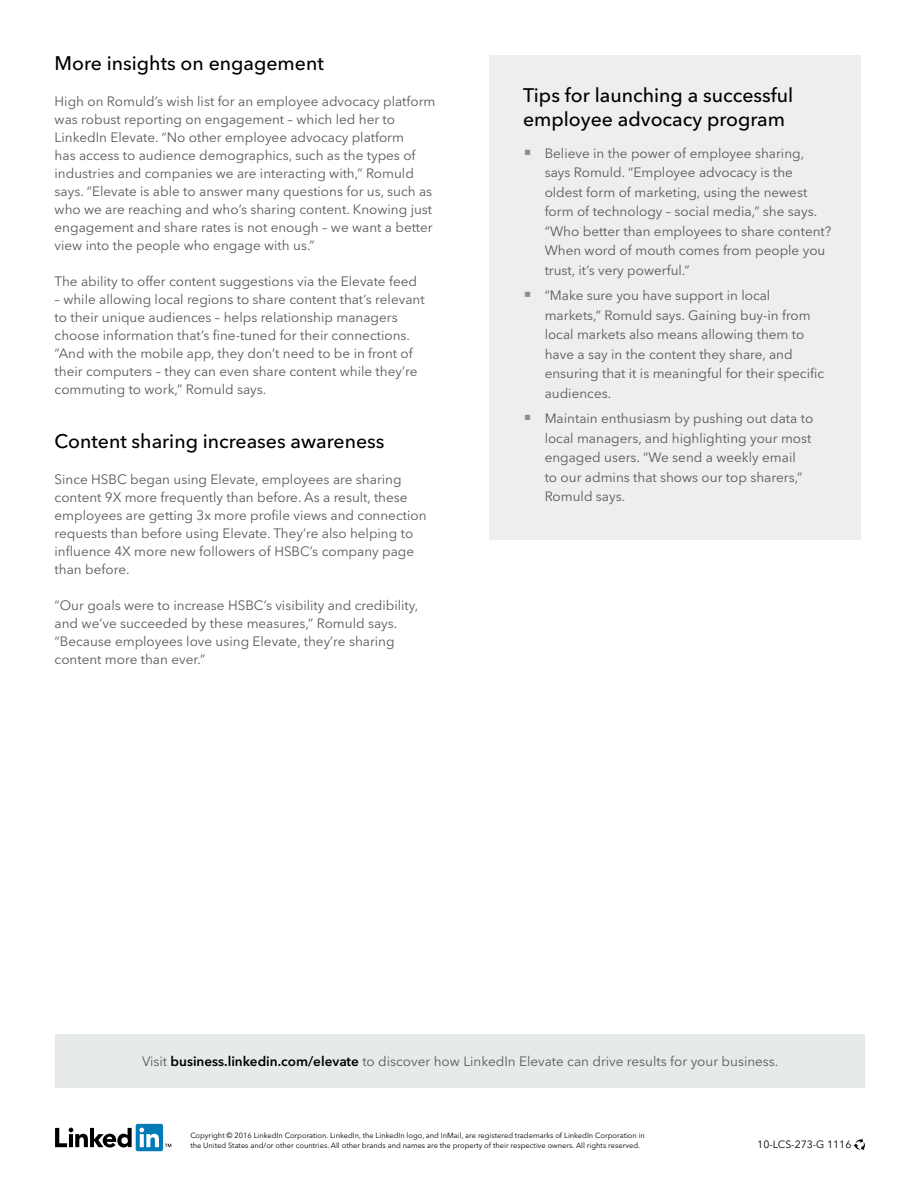
<style>
.page{position:relative;width:918px;height:1188px;background:#fff}
.page>*{position:absolute;margin:0;border:0;box-sizing:border-box;transform-origin:0 0}
.t1{font:500 19.5px/24px "Avenir Next LT Pro";color:#000}
.t2{font:13.5px/18px "Avenir Next LT Pro";color:#58595b}
.t3{font:10.5px "Avenir Next LT Pro";color:#000}
.t4{font:7.5px/10.5px "Avenir Next LT Pro";color:#000}
.s1{font-weight:600;color:#000}
</style>
<div class="page">
<div style="left:55px;top:1034px;width:810px;height:54px;background:#e7eaea"></div>
<svg style="left:55px;top:1128px;width:77px;height:20px"></svg>
<div style="left:136px;top:1124px;width:27px;height:27px;background:#007bb6;border-radius:2px"></div>
<svg style="left:139px;top:1128px;width:20px;height:19px"></svg>
<svg style="left:165px;top:1144px;width:6px;height:3px"></svg>
<svg style="left:853px;top:1138px;width:12px;height:12px"></svg>
<div style="left:489px;top:56px;width:372px;height:484px;background:#eee"></div>
<h1 class="t1" style="left:55px;top:51px;width:271px">More insights on engagement</h1>
<p class="t2" style="left:55px;top:92px;width:382px">High on Romuld’s wish list for an employee advocacy platform was robust reporting on engagement – which led her to LinkedIn Elevate. “No other employee advocacy platform<br>has access to audience demographics, such as the types of industries and companies we are interacting with,” Romuld says. “Elevate is able to answer many questions for us, such as who we are reaching and who’s sharing content. Knowing just engagement and share rates is not enough – we want a better view into the people who engage with us.”</p>
<p class="t2" style="left:55px;top:272px;width:364px">The ability to offer content suggestions via the Elevate feed</p>
<p class="t2" style="left:55px;top:290px;width:372px">– while allowing local regions to share content that’s relevant to their unique audiences – helps relationship managers choose information that’s fine-tuned for their connections. “And with the mobile app, they don’t need to be in front of their computers – they can even share content while they’re commuting to work,” Romuld says.</p>
<h1 class="t1" style="left:55px;top:429px;width:331px">Content sharing increases awareness</h1>
<p class="t2" style="left:55px;top:470px;width:373px">Since HSBC began using Elevate, employees are sharing content 9X more frequently than before. As a result, these employees are getting 3x more profile views and connection requests than before using Elevate. They’re also helping to influence 4X more new followers of HSBC’s company page than before.</p>
<p class="t2" style="left:55px;top:596px;width:365px">“Our goals were to increase HSBC’s visibility and credibility, and we’ve succeeded by these measures,” Romuld says. “Because employees love using Elevate, they’re sharing content more than ever.”</p>
<h1 class="t1" style="left:523px;top:84px;width:272px">Tips for launching a successful employee advocacy program</h1>
<p class="t2" style="left:545px;top:144px;width:288px;line-height:19.5px">Believe in the power of employee sharing, says Romuld. “Employee advocacy is the oldest form of marketing, using the newest form of technology – social media,” she says. “Who better than employees to share content?<br>When word of mouth comes from people you trust, it’s very powerful.”</p>
<p class="t2" style="left:545px;top:286px;width:281px;line-height:19.5px">“Make sure you have support in local markets,” Romuld says. Gaining buy-in from local markets also means allowing them to have a say in the content they share, and ensuring that it is meaningful for their specific audiences.</p>
<p class="t2" style="left:545px;top:409px;width:270px;line-height:19.5px">Maintain enthusiasm by pushing out data to local managers, and highlighting your most engaged users. “We send a weekly email<br>to our admins that shows our top sharers,” Romuld says.</p>
<p class="t2" style="left:142px;top:1052px;width:638px">Visit <span class="s1">business.linkedin.com/elevate</span> to discover how LinkedIn Elevate can drive results for your business.</p>
<p class="t4" style="left:190px;top:1130px;width:456px">Copyright © 2016 LinkedIn Corporation. LinkedIn, the LinkedIn logo, and InMail, are registered trademarks of LinkedIn Corporation in the United States and/or other countries. All other brands and names are the property of their respective owners. All rights reserved.</p>
<p class="t3" style="left:757px;top:1138px;width:96px">10-LCS-273-G 1116</p>
</div>
